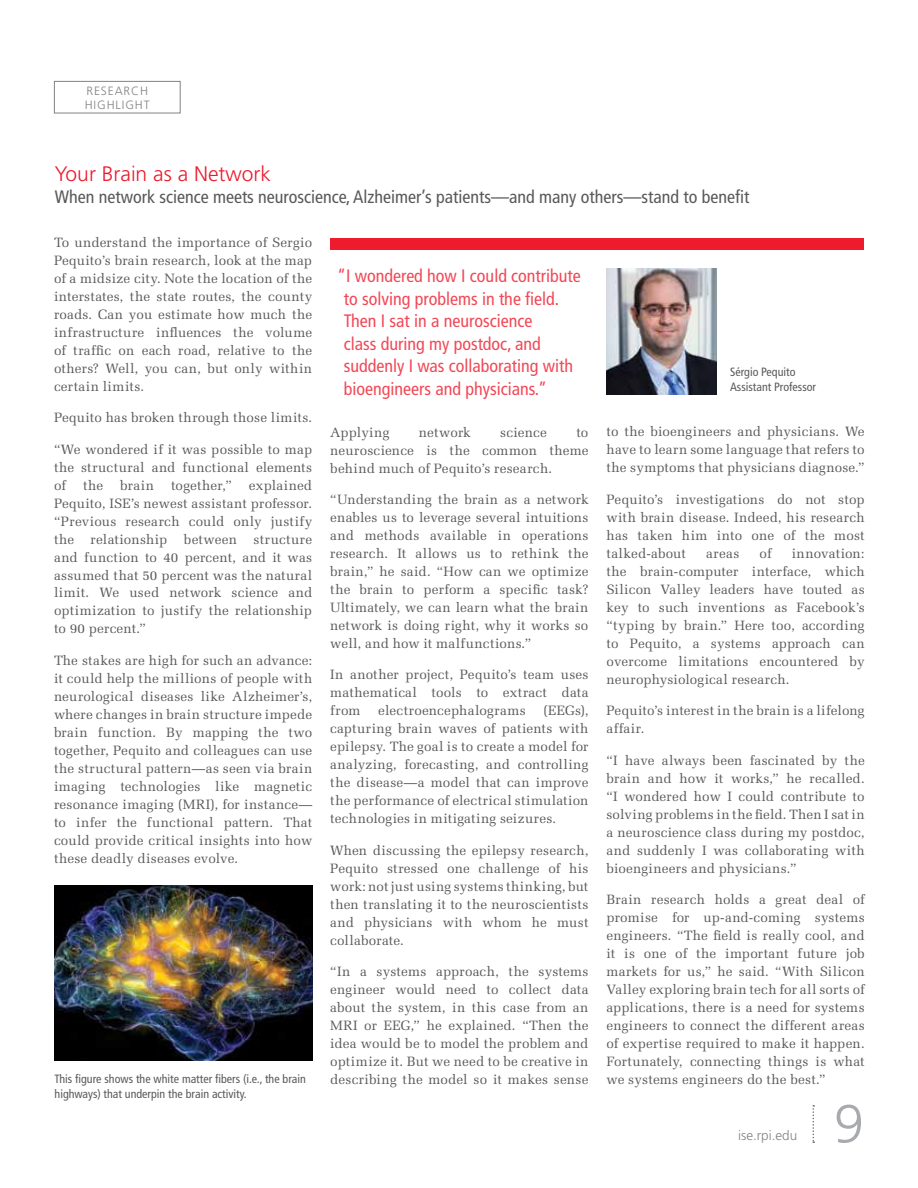
<style>
.page{position:relative;width:918px;height:1188px;background:#fff}
.page>*{position:absolute;margin:0;border:0;box-sizing:border-box;transform-origin:0 0}
.t1{font:300 54px "Frutiger LT Std";color:#a9aaaf}
.t2{font:300 21px "Frutiger LT Std";color:#ed1b2d}
.t3{font:condensed 18px/22.5px "Frutiger LT Std";color:#f14957}
.t4{font:condensed 18px "Frutiger LT Std";color:#58595b}
.t5{font:13.5px/18px "Melior LT Std";letter-spacing:.015em;color:#58595b;text-align:justify}
.t6{font:300 13.5px "Frutiger LT Std";letter-spacing:.005em;color:#81838a}
.t7{font:13.5px "Melior LT Std";letter-spacing:-.005em;color:#58595b}
.t8{font:condensed 12px/15px "Frutiger LT Std";color:#58595b}
.t9{font:300 12px/14.4px "Frutiger LT Std";letter-spacing:.075em;color:#808285}
</style>
<div class="page">
<img style="left:606px;top:269px;width:111px;height:126px">
<div style="left:54px;top:81px;width:127px;height:32px;border:1px solid #808285"></div>
<img style="left:55px;top:886px;width:257px;height:174px">
<div style="left:330px;top:238px;width:534px;height:12px;background:#ed1b2d"></div>
<svg style="left:813px;top:1105px;width:1px;height:38px"></svg>
<p class="t9" style="left:85px;top:83px;width:67px">RESEARCH<br>HIGHLIGHT</p>
<h2 class="t2" style="left:55px;top:162px;width:218px">Your Brain as a Network</h2>
<h3 class="t4" style="left:55px;top:187px;width:696px">When network science meets neuroscience, Alzheimer’s patients—and many others—stand to benefit</h3>
<p class="t5" style="left:54px;top:233px;width:260px">To understand the importance of Sergio Pequito’s brain research, look at the map of a midsize city. Note the location of the interstates, the state routes, the county roads. Can you estimate how much the infrastructure influences the volume of traffic on each road, relative to the others? Well, you can, but only within certain limits.</p>
<p class="t5" style="left:54px;top:408px;width:260px">Pequito has broken through those limits.</p>
<p class="t5" style="left:54px;top:440px;width:260px">“We wondered if it was possible to map the structural and functional elements of</p>
<p class="t5" style="left:54px;top:476px;width:260px;text-indent:195px">explained Pequito, ISE’s newest assistant professor. “Previous research could only justify the relationship between structure and function to 40 percent, and it was assumed that 50 percent was the natural limit. We used network science and optimization to justify the relationship to 90 percent.”</p>
<p class="t5" style="left:54px;top:651px;width:260px">The stakes are high for such an advance: it could help the millions of people with neurological diseases like Alzheimer’s, where changes in brain structure impede brain function. By mapping the two together, Pequito and colleagues can use the structural pattern—as seen via brain imaging technologies like magnetic resonance imaging (MRI), for instance— to infer the functional pattern. That could provide critical insights into how these deadly diseases evolve.</p>
<p class="t5" style="left:83px;top:476px;width:22px">the</p>
<p class="t5" style="left:120px;top:476px;width:35px">brain</p>
<p class="t5" style="left:171px;top:476px;width:62px">together,”</p>
<p class="t8" style="left:55px;top:1071px;width:253px">This figure shows the white matter fibers (i.e., the brain highways) that underpin the brain activity.</p>
<h3 class="t3" style="left:344px;top:265px;width:239px;text-indent:-7px">“I wondered how I could contribute to solving problems in the field.<br>Then I sat in a neuroscience<br>class during my postdoc, and suddenly I was collaborating with bioengineers and physicians.”</h3>
<p class="t7" style="left:330px;top:424px;width:61px">Applying</p>
<p class="t5" style="left:419px;top:423px;width:53px">network</p>
<p class="t5" style="left:500px;top:423px;width:48px">science</p>
<p class="t5" style="left:330px;top:423px;width:260px;text-indent:246px">to neuroscience is the common theme behind much of Pequito’s research.</p>
<p class="t5" style="left:330px;top:490px;width:260px">“Understanding the brain as a network enables us to leverage several intuitions and methods available in operations research. It allows us to rethink the brain,” he said. “How can we optimize the brain to perform a specific task?<br>Ultimately, we can learn what the brain network is doing right, why it works so well, and how it malfunctions.”</p>
<p class="t5" style="left:330px;top:666px;width:260px">In another project, Pequito’s team uses mathematical tools to extract data from</p>
<p class="t5" style="left:330px;top:702px;width:260px;text-indent:213px">(EEGs), capturing brain waves of patients with epilepsy. The goal is to create a model for analyzing, forecasting, and controlling the disease—a model that can improve the performance of electrical stimulation technologies in mitigating seizures.</p>
<p class="t5" style="left:330px;top:841px;width:260px">When discussing the epilepsy research, Pequito stressed one challenge of his work: not just using systems thinking, but then translating it to the neuroscientists and physicians with whom he must collaborate.</p>
<p class="t5" style="left:330px;top:963px;width:260px">“In a systems approach, the systems engineer would need to collect data about the system, in this case from an MRI or EEG,” he explained. “Then the idea would be to model the problem and optimize it. But we need to be creative in describing the model so it makes sense</p>
<p class="t5" style="left:378px;top:702px;width:149px">electroencephalograms</p>
<p class="t8" style="left:730px;top:365px;width:88px">Sérgio Pequito<br>Assistant Professor</p>
<p class="t5" style="left:607px;top:423px;width:260px">to the bioengineers and physicians. We have to learn some language that refers to the symptoms that physicians diagnose.”</p>
<p class="t5" style="left:607px;top:490px;width:260px">Pequito’s investigations do not stop with brain disease. Indeed, his research has taken him into one of the most talked-about</p>
<p class="t5" style="left:706px;top:544px;width:35px">areas</p>
<p class="t5" style="left:760px;top:544px;width:13px">of</p>
<p class="t5" style="left:607px;top:544px;width:260px;text-indent:185px">innovation: the brain-computer interface, which Silicon Valley leaders have touted as key to such inventions as Facebook’s “typing by brain.” Here too, according to Pequito, a systems approach can overcome limitations encountered by neurophysiological research.</p>
<p class="t5" style="left:607px;top:702px;width:260px">Pequito’s interest in the brain is a lifelong affair.</p>
<p class="t5" style="left:607px;top:751px;width:260px">“I have always been fascinated by the brain and how it works,” he recalled. “I wondered how I could contribute to solving problems in the field. Then I sat in a neuroscience class during my postdoc, and suddenly I was collaborating with bioengineers and physicians.”</p>
<p class="t5" style="left:607px;top:891px;width:260px">Brain research holds a great deal of promise for up-and-coming systems engineers. “The field is really cool, and it is one of the important future job markets for us,” he said. “With Silicon Valley exploring brain tech for all sorts of applications, there is a need for systems engineers to connect the different areas of expertise required to make it happen.<br>Fortunately, connecting things is what we systems engineers do the best.”</p>
<p class="t6" style="left:738px;top:1128px;width:61px">ise.rpi.edu</p>
<h1 class="t1" style="left:834px;top:1093px;width:32px">9</h1>
</div>
